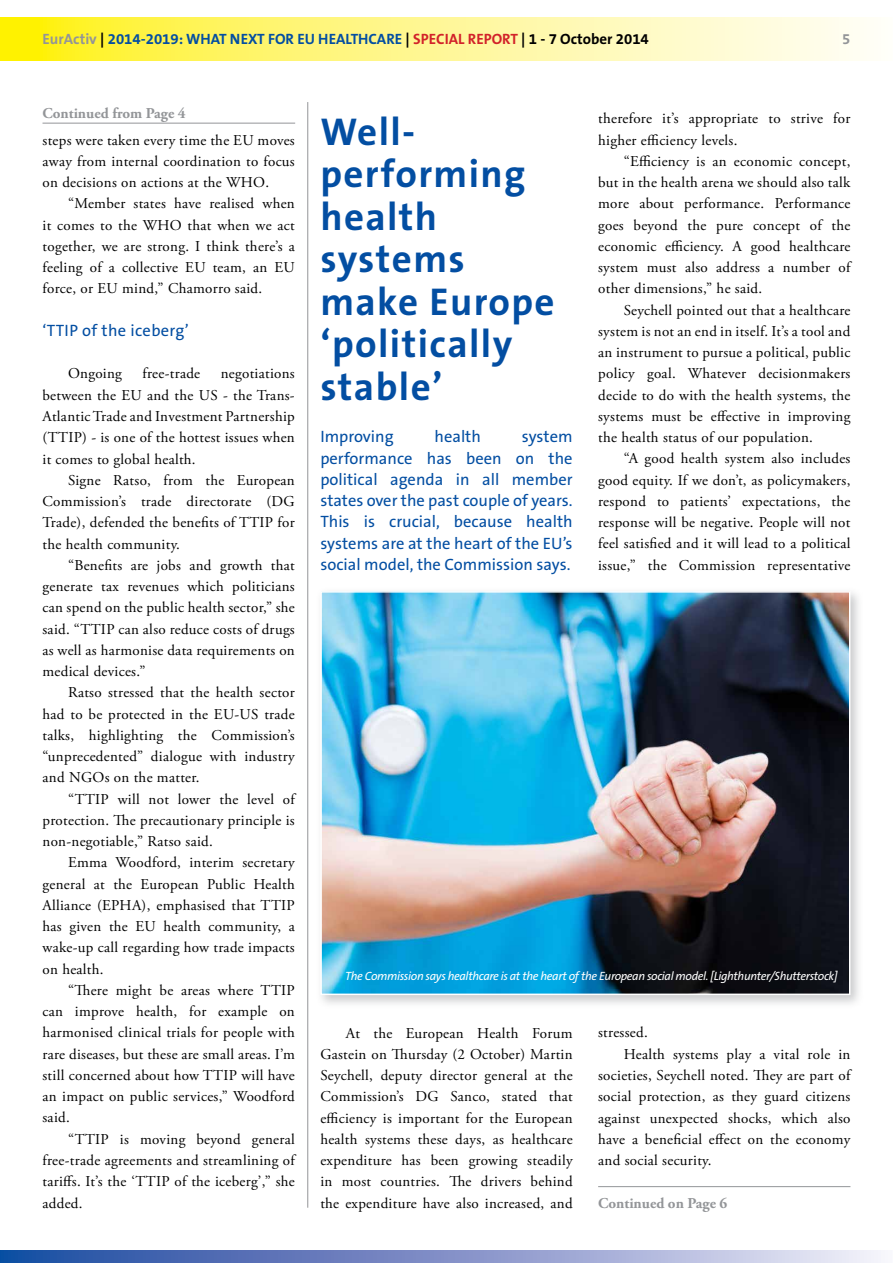
<style>
.page{position:relative;width:893px;height:1263px;background:#fff}
.page>*{position:absolute;margin:0;border:0;box-sizing:border-box;transform-origin:0 0}
.t1{font:700 39px/42.5px "The Sans B7";letter-spacing:.035em;color:#034ea2}
.t2{font:16.5px/21.3px "The Sans B5 Plain";color:#034ea2;text-align:justify}
.t3{font:16.5px "The Sans B5 Plain";letter-spacing:.02em;color:#034ea2}
.t4{font:15px/21.3px "Adobe Garamond Pro";letter-spacing:.02em;color:#000;text-align:justify}
.t5{font:700 15px "The Sans B7";color:#034ea2}
.t6{font:700 15px "Adobe Garamond Pro";color:#939598}
.t7{font:700 15px "The Sans B7";color:#939598}
.t8{font:italic 12px "The Sans B5 Plain";letter-spacing:-.03em;color:#fff}
.s1{color:#939598}
.s2{color:#000}
.s3{color:#d2232a}
</style>
<div class="page">
<svg style="left:0;top:18px;width:867px;height:42px;background:#fff78d"></svg>
<svg style="left:0;top:1250px;width:881px;height:13px;background:#8295c9"></svg>
<div style="left:316px;top:586px;width:548px;height:423px;background:#939598;opacity:.5"></div>
<img style="left:323px;top:594px;width:524px;height:398px">
<div style="left:320px;top:591px;width:530px;height:404px;border:2px solid #fff"></div>
<hr style="left:43px;top:123px;width:252px;height:1px;background:#939598">
<hr style="left:598px;top:1186px;width:252px;height:1px;background:#939598">
<hr style="left:307px;top:102px;width:1px;height:1106px;background:#939598">
<p class="t5" style="left:43px;top:31px;width:608px"><span class="s1">EurActiv</span> <span class="s2">|</span> 2014-2019: WHAT NEXT FOR EU HEALTHCARE <span class="s2">|</span> <span class="s3">SPECIAL REPORT</span> <span class="s2">| 1 - 7 October 2014</span></p>
<p class="t7" style="left:842px;top:31px;width:10px">5</p>
<p class="t6" style="left:43px;top:105px;width:145px">Continued from Page 4</p>
<p class="t4" style="left:43px;top:130px;width:254px">steps were taken every time the EU moves away from internal coordination to focus on decisions on actions at the WHO.</p>
<p class="t4" style="left:43px;top:193px;width:254px;text-indent:26px">“Member states have realised when it comes to the WHO that when we act together, we are strong. I think there’s a feeling of a collective EU team, an EU force, or EU mind,” Chamorro said.</p>
<p class="t3" style="left:43px;top:321px;width:148px">‘TTIP of the iceberg’</p>
<p class="t4" style="left:68px;top:364px;width:55px">Ongoing</p>
<p class="t4" style="left:142px;top:364px;width:59px">free-trade</p>
<p class="t4" style="left:43px;top:364px;width:254px;text-indent:178px">negotiations between the EU and the US - the Trans-Atlantic Trade and Investment Partnership (TTIP) - is one of the hottest issues when it comes to global health.</p>
<p class="t4" style="left:43px;top:470px;width:254px;text-indent:26px">Signe Ratso, from the European Commission’s trade directorate (DG Trade), defended the benefits of TTIP for the health community.</p>
<p class="t4" style="left:43px;top:555px;width:254px;text-indent:26px">“Benefits are jobs and growth that generate tax revenues which politicians can spend on the public health sector,” she said. “TTIP can also reduce costs of drugs as well as harmonise data requirements on medical devices.”</p>
<p class="t4" style="left:43px;top:682px;width:254px;text-indent:26px">Ratso stressed that the health sector had to be protected in the EU-US trade talks, highlighting the Commission’s “unprecedented” dialogue with industry and NGOs on the matter.</p>
<p class="t4" style="left:43px;top:789px;width:254px;text-indent:26px">“TTIP will not lower the level of protection. The precautionary principle is non-negotiable,” Ratso said.</p>
<p class="t4" style="left:43px;top:852px;width:254px;text-indent:26px">Emma Woodford, interim secretary general at the European Public Health Alliance (EPHA), emphasised that TTIP has given the EU health community, a wake-up call regarding how trade impacts on health.</p>
<p class="t4" style="left:43px;top:980px;width:254px;text-indent:26px">“There might be areas where TTIP can improve health, for example on harmonised clinical trials for people with rare diseases, but these are small areas. I’m still concerned about how TTIP will have an impact on public services,” Woodford said.</p>
<p class="t4" style="left:43px;top:1129px;width:254px;text-indent:26px">“TTIP is moving beyond general free-trade agreements and streamlining of tariffs. It’s the ‘TTIP of the iceberg’,” she added.</p>
<h1 class="t1" style="left:320px;top:111px;width:236px">Well&shy;performing health systems make Europe ‘politically stable’</h1>
<p class="t2" style="left:320px;top:426px;width:75px">Improving</p>
<p class="t2" style="left:434px;top:426px;width:48px">health</p>
<p class="t2" style="left:320px;top:426px;width:254px;text-indent:201px">system performance has been on the political agenda in all member states over the past couple of years.<br>This is crucial, because health systems are at the heart of the EU’s social model, the Commission says.</p>
<p class="t4" style="left:598px;top:108px;width:254px">therefore it’s appropriate to strive for higher efficiency levels.</p>
<p class="t4" style="left:598px;top:151px;width:254px;text-indent:26px">“Efficiency is an economic concept, but in the health arena we should also talk more about performance. Performance goes beyond the pure concept of the economic efficiency. A good healthcare system must also address a number of other dimensions,” he said.</p>
<p class="t4" style="left:598px;top:300px;width:254px;text-indent:26px">Seychell pointed out that a healthcare system is not an end in itself. It’s a tool and an instrument to pursue a political, public policy goal. Whatever decisionmakers decide to do with the health systems, the systems must be effective in improving the health status of our population.</p>
<p class="t4" style="left:598px;top:448px;width:254px;text-indent:26px">“A good health system also includes good equity. If we don’t, as policymakers, respond to patients’ expectations, the response will be negative. People will not feel satisfied and it will lead to a political issue,” the Commission representative</p>
<p class="t8" style="left:345px;top:970px;width:494px">The Commission says healthcare is at the heart of the European social model. [Lighthunter/Shutterstock]</p>
<p class="t4" style="left:320px;top:1023px;width:254px;text-indent:26px">At the European Health Forum Gastein on Thursday (2 October) Martin Seychell, deputy director general at the Commission’s DG Sanco, stated that efficiency is important for the European health systems these days, as healthcare expenditure has been growing steadily in most countries. The drivers behind the expenditure have also increased, and</p>
<p class="t4" style="left:598px;top:1022px;width:51px">stressed.</p>
<p class="t4" style="left:624px;top:1044px;width:228px">Health systems play a vital role in</p>
<p class="t4" style="left:598px;top:1065px;width:254px">societies, Seychell noted. They are part of</p>
<p class="t4" style="left:598px;top:1086px;width:254px">social protection, as they guard citizens</p>
<p class="t4" style="left:598px;top:1107px;width:254px">against unexpected shocks, which also</p>
<p class="t4" style="left:598px;top:1129px;width:254px">have a beneficial effect on the economy</p>
<p class="t4" style="left:598px;top:1150px;width:115px">and social security.</p>
<p class="t6" style="left:598px;top:1194px;width:131px">Continued on Page 6</p>
</div>
